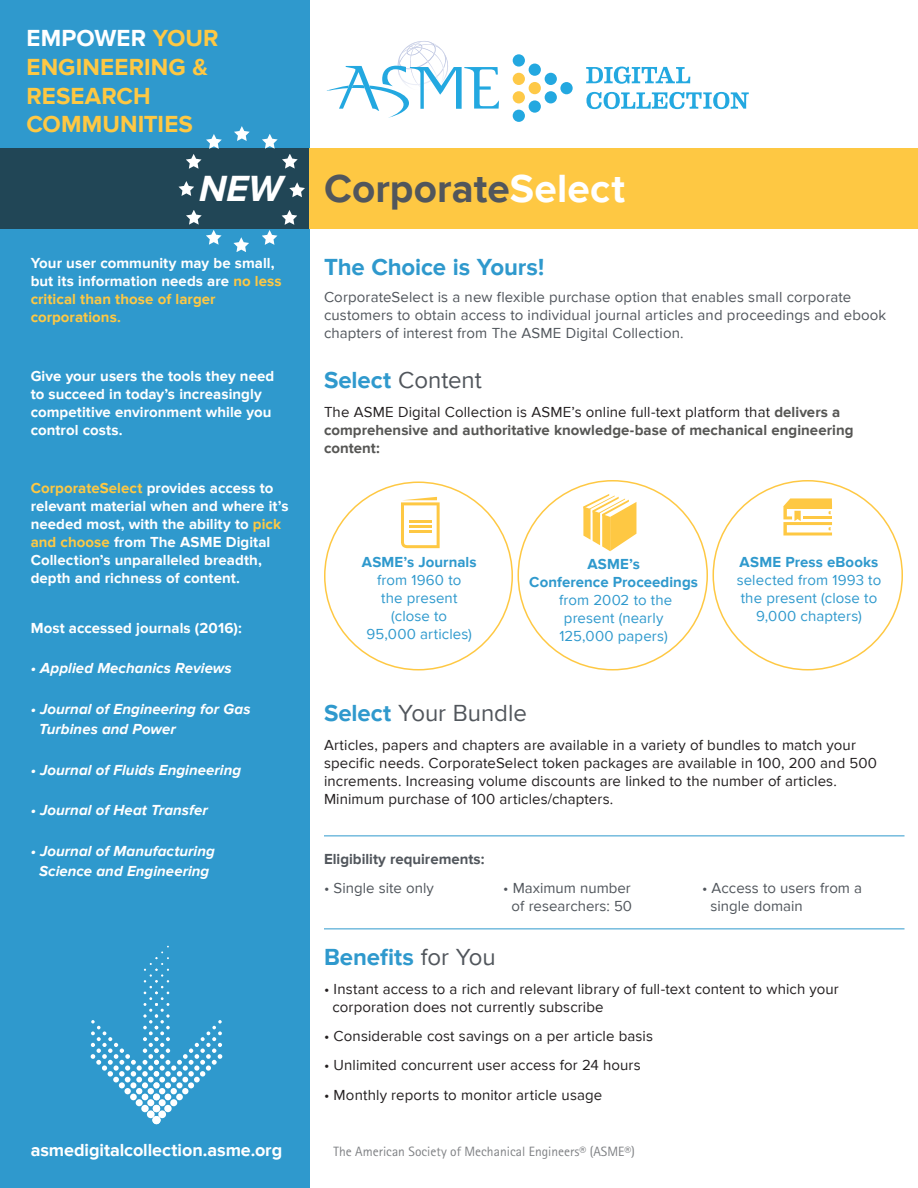
<style>
.page{position:relative;width:918px;height:1188px;background:#fff}
.page>*{position:absolute;margin:0;border:0;box-sizing:border-box;transform-origin:0 0}
.t1{font:700 40.5px "Proxima Nova";letter-spacing:.005em;color:#51565c}
.t2{font:italic 700 37.5px "Proxima Nova";color:#fff}
.t3{font:700 24px/28.8px "Proxima Nova";letter-spacing:.005em;color:#fec843}
.t4{font:700 24px "Proxima Nova";letter-spacing:-.005em;color:#2f99cd}
.t5{font:24px "Proxima Nova";color:#51565c}
.t6{font:700 18px "Proxima Nova";letter-spacing:-.005em;color:#fff}
.t7{font:15px/18px "Proxima Nova";letter-spacing:.005em;color:#231f20}
.t8{font:700 15px/18px "Proxima Nova";letter-spacing:.005em;color:#fff}
.t9{font:15px/18px "Proxima Nova";letter-spacing:.005em;color:#51565c}
.t10{font:italic 700 15px/20.2px "Proxima Nova";letter-spacing:.005em;color:#fff}
.t11{font:700 15px/18px "Proxima Nova";letter-spacing:.005em;color:#565654}
.t12{font:15px/18px "Proxima Nova";letter-spacing:.005em;color:#2f99cd;text-align:center}
.t13{font:700 15px/18px "Proxima Nova";letter-spacing:.005em;color:#2f99cd;text-align:center}
.t14{font:700 15px "Proxima Nova";color:#51565c}
.t15{font:13.5px "Rotis Sans Serif Std";color:#808285}
.s1{color:#fff}
.s2{color:#fec843}
.s3{font-weight:700;color:#2f99cd}
.s4{font-weight:400;color:#231f20}
.s5{font-weight:400;color:#51565c}
</style>
<div class="page">
<div style="left:0;top:0;width:309px;height:1188px;background:#2f99cd"></div>
<div style="left:0;top:148px;width:309px;height:82px;background:#214656"></div>
<svg style="left:586px;top:67px;width:104px;height:17px"></svg>
<svg style="left:586px;top:92px;width:163px;height:17px"></svg>
<div style="left:513px;top:54px;width:12px;height:13px;background:#23a8e0;border-radius:50%"></div>
<div style="left:513px;top:73px;width:12px;height:12px;background:#fec947;border-radius:50%"></div>
<div style="left:513px;top:91px;width:12px;height:12px;background:#fec947;border-radius:50%"></div>
<div style="left:513px;top:110px;width:12px;height:12px;background:#23a8e0;border-radius:50%"></div>
<div style="left:560px;top:82px;width:13px;height:12px;background:#23a8e0;border-radius:50%"></div>
<div style="left:529px;top:64px;width:12px;height:12px;background:#23a8e0;border-radius:50%"></div>
<div style="left:529px;top:82px;width:12px;height:12px;background:#fec947;border-radius:50%"></div>
<div style="left:529px;top:100px;width:12px;height:13px;background:#23a8e0;border-radius:50%"></div>
<div style="left:545px;top:73px;width:12px;height:12px;background:#23a8e0;border-radius:50%"></div>
<div style="left:545px;top:91px;width:12px;height:12px;background:#23a8e0;border-radius:50%"></div>
<svg style="left:327px;top:41px;width:172px;height:77px"></svg>
<div style="left:309px;top:148px;width:609px;height:82px;background:#fec843"></div>
<hr style="left:324px;top:928px;width:580px;height:1px;background:#2f99cd">
<hr style="left:324px;top:836px;width:580px;height:1px;background:#2f99cd">
<svg style="left:583px;top:494px;width:53px;height:57px"></svg>
<svg style="left:783px;top:498px;width:49px;height:38px"></svg>
<hr style="left:803px;top:516px;width:29px;height:3px;background:#fec843">
<svg style="left:401px;top:497px;width:39px;height:51px"></svg>
<hr style="left:409px;top:525px;width:23px;height:3px;background:#fec843">
<hr style="left:409px;top:530px;width:23px;height:3px;background:#fec843">
<hr style="left:409px;top:520px;width:23px;height:2px;background:#fec843">
<div style="left:141px;top:1105px;width:8px;height:7px;background:#fff;border-radius:50%"></div>
<div style="left:152px;top:1116px;width:9px;height:8px;background:#e9f4f9;border-radius:50%"></div>
<div style="left:147px;top:1110px;width:8px;height:8px;background:#fff;border-radius:50%"></div>
<div style="left:164px;top:1105px;width:8px;height:7px;background:#fff;border-radius:50%"></div>
<div style="left:153px;top:1105px;width:7px;height:7px;background:#fff;border-radius:50%"></div>
<div style="left:152px;top:1116px;width:8px;height:8px;background:#fff;border-radius:50%"></div>
<div style="left:158px;top:1110px;width:8px;height:8px;background:#fff;border-radius:50%"></div>
<svg style="left:91px;top:946px;width:131px;height:160px"></svg>
<div style="left:176px;top:1094px;width:7px;height:6px;background:#fff;border-radius:50%"></div>
<svg style="left:234px;top:126px;width:16px;height:15px"></svg>
<svg style="left:186px;top:134px;width:36px;height:35px"></svg>
<svg style="left:178px;top:181px;width:16px;height:15px"></svg>
<svg style="left:289px;top:182px;width:16px;height:15px"></svg>
<svg style="left:233px;top:237px;width:16px;height:15px"></svg>
<svg style="left:262px;top:134px;width:36px;height:35px"></svg>
<svg style="left:186px;top:210px;width:36px;height:35px"></svg>
<svg style="left:262px;top:210px;width:35px;height:35px"></svg>
<h3 class="t3" style="left:26px;top:24px;width:194px"><span class="s1">EMPOWER</span> YOUR<br>ENGINEERING &amp;<br>RESEARCH<br>COMMUNITIES</h3>
<h2 class="t2" style="left:199px;top:168px;width:85px">NEW</h2>
<p class="t8" style="left:31px;top:255px;width:252px">Your user community may be small, but its information needs are <span class="s2">no less critical than those of larger corporations.</span></p>
<p class="t8" style="left:31px;top:367px;width:245px">Give your users the tools they need to succeed in today’s increasingly competitive environment while you control costs.</p>
<p class="t8" style="left:31px;top:480px;width:259px"><span class="s2">CorporateSelect</span> provides access to relevant material when and where it’s needed most, with the ability to <span class="s2">pick and choose</span> from The ASME Digital Collection’s unparalleled breadth, depth and richness of content.</p>
<p class="t8" style="left:31px;top:619px;width:213px">Most accessed journals (2016):</p>
<p class="t10" style="left:31px;top:659px;width:203px">• Applied Mechanics Reviews</p>
<p class="t10" style="left:39px;top:699px;width:213px;text-indent:-8px">• Journal of Engineering for Gas<br>Turbines and Power</p>
<p class="t10" style="left:31px;top:760px;width:212px">• Journal of Fluids Engineering</p>
<p class="t10" style="left:31px;top:800px;width:179px">• Journal of Heat Transfer</p>
<p class="t10" style="left:31px;top:841px;width:186px;text-align:center">• Journal of Manufacturing<br>Science and Engineering</p>
<h1 class="t1" style="left:324px;top:165px;width:303px">Corporate<span class="s1">Select</span></h1>
<h3 class="t4" style="left:324px;top:254px;width:222px">The Choice is Yours!</h3>
<p class="t9" style="left:324px;top:289px;width:564px">CorporateSelect is a new flexible purchase option that enables small corporate customers to obtain access to individual journal articles and proceedings and ebook chapters of interest from The ASME Digital Collection.</p>
<h3 class="t5" style="left:324px;top:366px;width:159px"><span class="s3">Select</span> Content</h3>
<p class="t11" style="left:324px;top:403px;width:531px"><span class="s4">The ASME Digital Collection is ASME’s online full-text platform that</span> delivers a comprehensive and authoritative knowledge-base of mechanical engineering content:</p>
<p class="t13" style="left:362px;top:554px;width:116px">ASME’s Journals</p>
<p class="t12" style="left:367px;top:571px;width:107px">from 1960 to the present (close to<br>95,000 articles)</p>
<p class="t13" style="left:529px;top:555px;width:170px">ASME’s<br>Conference Proceedings</p>
<p class="t12" style="left:559px;top:591px;width:115px;text-align:left">from 2002 to the present (nearly<br>125,000 papers)</p>
<p class="t13" style="left:740px;top:554px;width:140px">ASME Press eBooks</p>
<p class="t12" style="left:737px;top:571px;width:146px">selected from 1993 to the present (close to<br>9,000 chapters)</p>
<h3 class="t5" style="left:324px;top:699px;width:204px"><span class="s3">Select</span> Your Bundle</h3>
<p class="t7" style="left:324px;top:736px;width:555px">Articles, papers and chapters are available in a variety of bundles to match your specific needs. CorporateSelect token packages are available in 100, 200 and 500 increments. Increasing volume discounts are linked to the number of articles.<br>Minimum purchase of 100 articles/chapters.</p>
<p class="t14" style="left:324px;top:850px;width:162px">Eligibility requirements:</p>
<p class="t9" style="left:324px;top:879px;width:111px">• Single site only</p>
<p class="t9" style="left:503px;top:879px;width:129px">• Maximum number</p>
<p class="t9" style="left:702px;top:879px;width:162px">• Access to users from a</p>
<p class="t9" style="left:512px;top:897px;width:122px">of researchers: 50</p>
<p class="t9" style="left:711px;top:897px;width:94px">single domain</p>
<h3 class="t4" style="left:324px;top:943px;width:173px">Benefits <span class="s5">for You</span></h3>
<p class="t7" style="left:333px;top:980px;width:508px;text-indent:-9px">• Instant access to a rich and relevant library of full-text content to which your corporation does not currently subscribe</p>
<p class="t7" style="left:324px;top:1027px;width:331px">• Considerable cost savings on a per article basis</p>
<p class="t7" style="left:324px;top:1057px;width:318px">• Unlimited concurrent user access for 24 hours</p>
<p class="t7" style="left:324px;top:1086px;width:280px">• Monthly reports to monitor article usage</p>
<p class="t6" style="left:31px;top:1140px;width:253px">asmedigitalcollection.asme.org</p>
<p class="t15" style="left:334px;top:1143px;width:303px">The American Society of Mechanical Engineers® (ASME®)</p>
</div>
